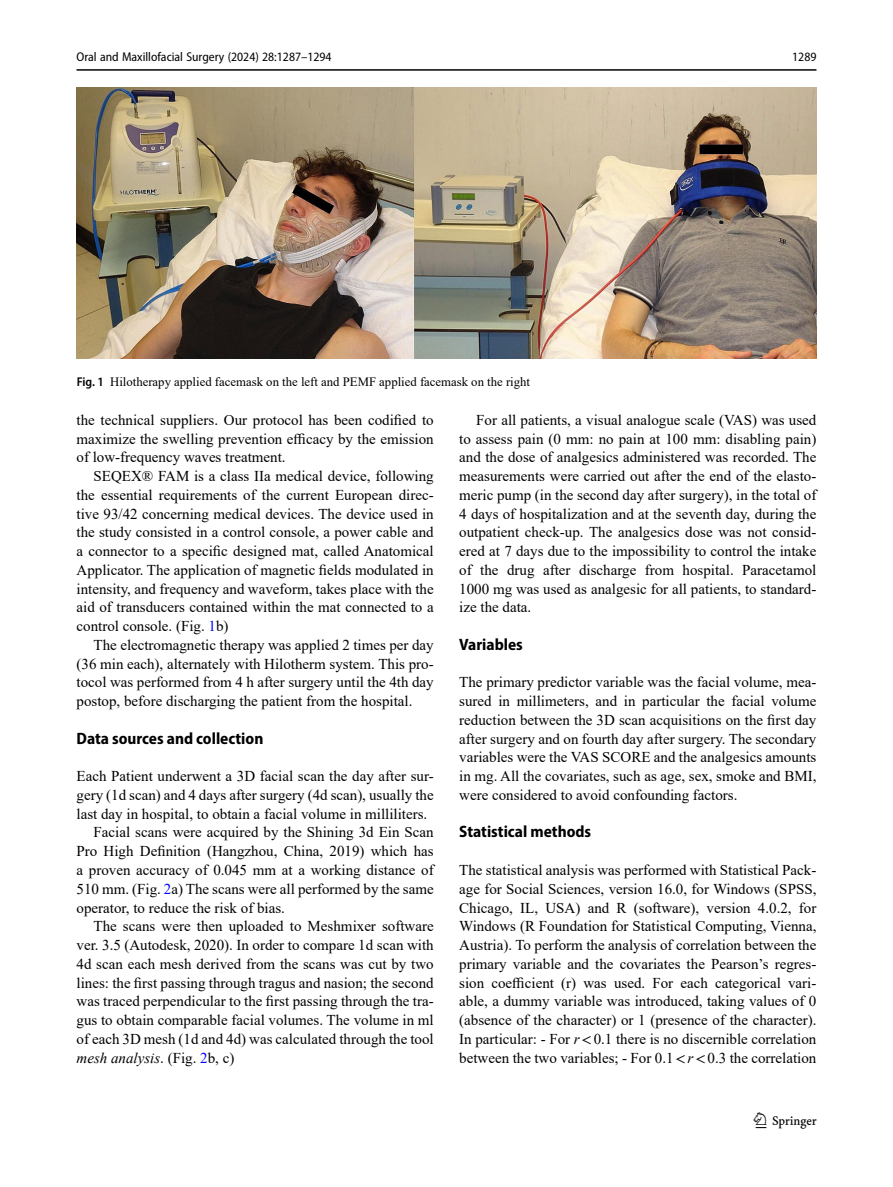
<style>
.page{position:relative;width:893px;height:1187px;background:#fff}
.page>*{position:absolute;margin:0;border:0;box-sizing:border-box;transform-origin:0 0}
.t1{font:22.5px "Springnew";color:#000}
.Head_2{font:700 semi-condensed 16.5px "Myriad Pro";color:#000}
.Body_Text_Indent{font:15px/18.8px "Times New Roman";color:#000;text-align:justify}
.Body_Text{font:15px/18.8px "Times New Roman";color:#000;text-align:justify}
.Figure_Caption{font:12.75px "Times New Roman";color:#000}
.t2{font:semi-condensed 12.75px "Myriad Pro";color:#000}
.s1{font-family:"Myriad Pro";font-weight:600;font-stretch:semi-condensed}
.s2{color:#00f}
.s3{font-style:italic}
.s4{font-family:"STIX"}
</style>
<div class="page">
<hr style="left:77px;top:69px;width:739px;height:2px;background:#000">
<img style="left:77px;top:87px;width:740px;height:271px">
<p class="t2" style="left:77px;top:49px;width:257px">Oral and Maxillofacial Surgery (2024) 28:1287–1294</p>
<p class="Figure_Caption" style="left:77px;top:372px;width:455px"><span class="s1">Fig. 1</span> Hilotherapy applied facemask on the left and PEMF applied facemask on the right</p>
<p class="t2" style="left:792px;top:49px;width:26px">1289</p>
<p class="Body_Text_Indent" style="left:77px;top:410px;width:359px">the technical suppliers. Our protocol has been codified to maximize the swelling prevention efficacy by the emission of low-frequency waves treatment.</p>
<p class="Body_Text_Indent" style="left:77px;top:466px;width:359px;text-indent:17px">SEQEX® FAM is a class IIa medical device, following the essential requirements of the current European direc&shy;tive 93/42 concerning medical devices. The device used in the study consisted in a control console, a power cable and a connector to a specific designed mat, called Anatomical Applicator. The application of magnetic fields modulated in intensity, and frequency and waveform, takes place with the aid of transducers contained within the mat connected to a control console. (Fig. <span class="s2">1</span>b)</p>
<p class="Body_Text_Indent" style="left:77px;top:635px;width:359px;text-indent:17px">The electromagnetic therapy was applied 2 times per day (36 min each), alternately with Hilotherm system. This pro&shy;tocol was performed from 4 h after surgery until the 4th day postop, before discharging the patient from the hospital.</p>
<p class="Head_2" style="left:77px;top:727px;width:188px">Data sources and collection</p>
<p class="Body_Text" style="left:77px;top:766px;width:359px">Each Patient underwent a 3D facial scan the day after sur&shy;gery (1d scan) and 4 days after surgery (4d scan), usually the last day in hospital, to obtain a facial volume in milliliters.</p>
<p class="Body_Text_Indent" style="left:77px;top:822px;width:359px;text-indent:17px">Facial scans were acquired by the Shining 3d Ein Scan Pro High Definition (Hangzhou, China, 2019) which has a proven accuracy of 0.045 mm at a working distance of 510 mm. (Fig. <span class="s2">2</span>a) The scans were all performed by the same operator, to reduce the risk of bias.</p>
<p class="Body_Text_Indent" style="left:77px;top:916px;width:359px;text-indent:17px">The scans were then uploaded to Meshmixer software ver. 3.5 (Autodesk, 2020). In order to compare 1d scan with 4d scan each mesh derived from the scans was cut by two lines: the first passing through tragus and nasion; the second was traced perpendicular to the first passing through the tra&shy;gus to obtain comparable facial volumes. The volume in ml of each 3D mesh (1d and 4d) was calculated through the tool <span class="s3">mesh analysis</span>. (Fig. <span class="s2">2</span>b, c)</p>
<p class="Body_Text_Indent" style="left:459px;top:410px;width:359px;text-indent:17px">For all patients, a visual analogue scale (VAS) was used to assess pain (0 mm: no pain at 100 mm: disabling pain) and the dose of analgesics administered was recorded. The measurements were carried out after the end of the elasto&shy;meric pump (in the second day after surgery), in the total of 4 days of hospitalization and at the seventh day, during the outpatient check-up. The analgesics dose was not consid&shy;ered at 7 days due to the impossibility to control the intake of the drug after discharge from hospital. Paracetamol 1000 mg was used as analgesic for all patients, to standard&shy;ize the data.</p>
<p class="Head_2" style="left:459px;top:633px;width:65px">Variables</p>
<p class="Body_Text" style="left:459px;top:672px;width:359px">The primary predictor variable was the facial volume, mea&shy;sured in millimeters, and in particular the facial volume reduction between the 3D scan acquisitions on the first day after surgery and on fourth day after surgery. The secondary variables were the VAS SCORE and the analgesics amounts in mg. All the covariates, such as age, sex, smoke and BMI, were considered to avoid confounding factors.</p>
<p class="Head_2" style="left:459px;top:821px;width:133px">Statistical methods</p>
<p class="Body_Text" style="left:459px;top:860px;width:359px">The statistical analysis was performed with Statistical Pack&shy;age for Social Sciences, version 16.0, for Windows (SPSS, Chicago, IL, USA) and R (software), version 4.0.2, for Windows (R Foundation for Statistical Computing, Vienna, Austria). To perform the analysis of correlation between the primary variable and the covariates the Pearson’s regres&shy;sion coefficient (r) was used. For each categorical vari&shy;able, a dummy variable was introduced, taking values of 0 (absence of the character) or 1 (presence of the character).<br>In particular: - For <span class="s3">r</span><span class="s4">&lt;</span>0.1 there is no discernible correlation between the two variables; - For 0.1<span class="s4">&lt;</span><span class="s3">r</span><span class="s4">&lt;</span>0.3 the correlation</p>
<h1 class="t1" style="left:756px;top:1107px;width:63px">1 3</h1>
</div>
